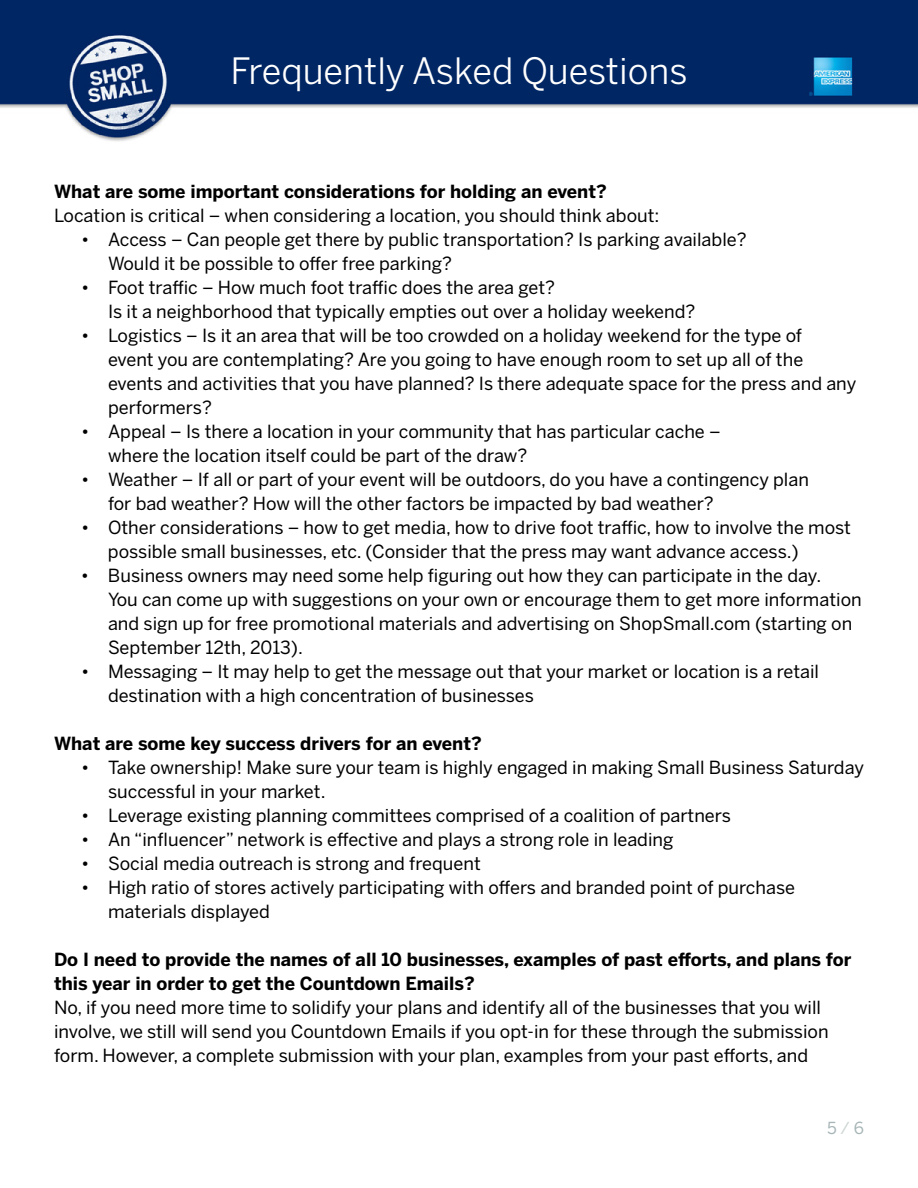
<style>
.page{position:relative;width:918px;height:1188px;background:#fff}
.page>*{position:absolute;margin:0;border:0;box-sizing:border-box;transform-origin:0 0}
.t1{font:36px "Benton Sans";color:#fff}
.t2{font:18px/24px "Benton Sans";color:#000}
.t3{font:700 18px/24px "Benton Sans";color:#000}
.t4{font:16.5px "Benton Sans";color:#a7b5b6}
.s1{color:#cdd5d5}
</style>
<div class="page">
<img style="left:0;top:0;width:918px;height:141px">
<h1 class="t1" style="left:230px;top:50px;width:459px">Frequently Asked Questions</h1>
<p class="t3" style="left:54px;top:179px;width:554px">What are some important considerations for holding an event?</p>
<p class="t2" style="left:54px;top:203px;width:607px">Location is critical – when considering a location, you should think about:</p>
<p class="t2" style="left:108px;top:227px;width:640px;text-indent:-27px">• Access – Can people get there by public transportation? Is parking available?<br>Would it be possible to offer free parking?</p>
<p class="t2" style="left:108px;top:275px;width:589px;text-indent:-27px">• Foot traffic – How much foot traffic does the area get?<br>Is it a neighborhood that typically empties out over a holiday weekend?</p>
<p class="t2" style="left:108px;top:323px;width:750px;text-indent:-27px">• Logistics – Is it an area that will be too crowded on a holiday weekend for the type of<br>event you are contemplating? Are you going to have enough room to set up all of the events and activities that you have planned? Is there adequate space for the press and any performers?</p>
<p class="t2" style="left:108px;top:419px;width:614px;text-indent:-27px">• Appeal – Is there a location in your community that has particular cache – where the location itself could be part of the draw?</p>
<p class="t2" style="left:108px;top:467px;width:703px;text-indent:-27px">• Weather – If all or part of your event will be outdoors, do you have a contingency plan for bad weather? How will the other factors be impacted by bad weather?</p>
<p class="t2" style="left:108px;top:515px;width:744px;text-indent:-27px">• Other considerations – how to get media, how to drive foot traffic, how to involve the most possible small businesses, etc. (Consider that the press may want advance access.)</p>
<p class="t2" style="left:108px;top:563px;width:755px;text-indent:-27px">• Business owners may need some help figuring out how they can participate in the day.<br>You can come up with suggestions on your own or encourage them to get more information and sign up for free promotional materials and advertising on ShopSmall.com (starting on September 12th, 2013).</p>
<p class="t2" style="left:108px;top:659px;width:713px;text-indent:-27px">• Messaging – It may help to get the message out that your market or location is a retail destination with a high concentration of businesses</p>
<p class="t3" style="left:54px;top:731px;width:429px">What are some key success drivers for an event?</p>
<p class="t2" style="left:108px;top:755px;width:758px;text-indent:-27px">• Take ownership! Make sure your team is highly engaged in making Small Business Saturday successful in your market.</p>
<p class="t2" style="left:81px;top:803px;width:651px">• Leverage existing planning committees comprised of a coalition of partners</p>
<p class="t2" style="left:81px;top:827px;width:594px">• An “influencer” network is effective and plays a strong role in leading</p>
<p class="t2" style="left:81px;top:851px;width:401px">• Social media outreach is strong and frequent</p>
<p class="t2" style="left:108px;top:875px;width:689px;text-indent:-27px">• High ratio of stores actively participating with offers and branded point of purchase materials displayed</p>
<p class="t3" style="left:54px;top:947px;width:799px">Do I need to provide the names of all 10 businesses, examples of past efforts, and plans for this year in order to get the Countdown Emails?</p>
<p class="t2" style="left:54px;top:995px;width:776px">No, if you need more time to solidify your plans and identify all of the businesses that you will involve, we still will send you Countdown Emails if you opt-in for these through the submission form. However, a complete submission with your plan, examples from your past efforts, and</p>
<p class="t4" style="left:827px;top:1118px;width:38px">5<span class="s1">/</span> 6</p>
</div>
